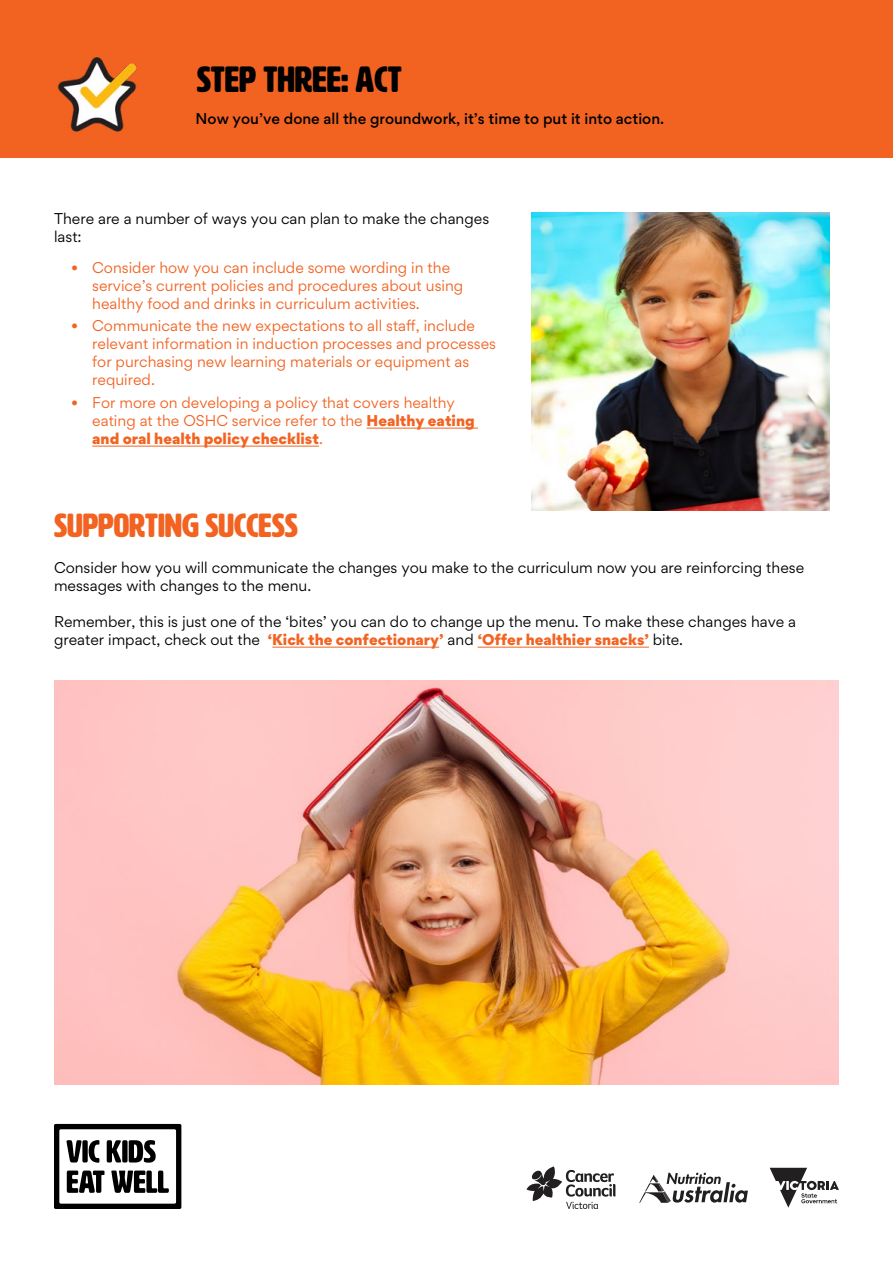
<style>
.page{position:relative;width:893px;height:1263px;background:#fff}
.page>*{position:absolute;margin:0;border:0;box-sizing:border-box;transform-origin:0 0}
.t1{font:36px "HWT Artz";color:#000}
.t2{font:33px "HWT Artz";color:#f26322}
.t3{font:15px/18px "Gordita";color:#f26322}
.t4{font:15px/18px "Gordita";color:#000}
.t5{font:500 15px "Gordita";color:#000}
.t6{font:15px/18px "Gordita";color:#000101}
.s1{font-weight:900}
.s2{font-weight:900;color:#f26322}
</style>
<div class="page">
<div style="left:0;top:0;width:893px;height:157px;background:#f26322"></div>
<img style="left:57px;top:57px;width:80px;height:75px">
<svg style="left:54px;top:1124px;width:127px;height:85px"></svg>
<svg style="left:526px;top:1166px;width:89px;height:43px"></svg>
<svg style="left:639px;top:1173px;width:109px;height:30px"></svg>
<svg style="left:770px;top:1168px;width:69px;height:40px"></svg>
<hr style="left:272px;top:647px;width:167px;height:1px;background:#f26322">
<hr style="left:478px;top:647px;width:171px;height:1px;background:#f26322">
<hr style="left:367px;top:428px;width:111px;height:1px;background:#f26322">
<hr style="left:92px;top:446px;width:227px;height:1px;background:#f26322">
<img style="left:531px;top:213px;width:298px;height:297px">
<img style="left:54px;top:680px;width:785px;height:404px">
<h1 class="t1" style="left:197px;top:60px;width:206px">STEP THREE: ACT</h1>
<p class="t5" style="left:196px;top:108px;width:470px">Now you’ve done all the groundwork, it’s time to put it into action.</p>
<p class="t6" style="left:54px;top:210px;width:437px">There are a number of ways you can plan to make the changes last:</p>
<p class="t3" style="left:92px;top:259px;width:373px;text-indent:-21px">• Consider how you can include some wording in the service’s current policies and procedures about using healthy food and drinks in curriculum activities.</p>
<p class="t3" style="left:92px;top:317px;width:405px;text-indent:-21px">• Communicate the new expectations to all staff, include relevant information in induction processes and processes for purchasing new learning materials or equipment as required.</p>
<p class="t3" style="left:92px;top:393px;width:384px;text-indent:-21px">• For more on developing a policy that covers healthy eating at the OSHC service refer to the <span class="s1">Healthy eating and oral health policy checklist</span>.</p>
<h2 class="t2" style="left:54px;top:508px;width:245px">SUPPORTING SUCCESS</h2>
<p class="t4" style="left:54px;top:558px;width:752px">Consider how you will communicate the changes you make to the curriculum now you are reinforcing these messages with changes to the menu.</p>
<p class="t4" style="left:54px;top:612px;width:744px">Remember, this is just one of the ‘bites’ you can do to change up the menu. To make these changes have a greater impact, check out the <span class="s2">‘Kick the confectionary’</span> and <span class="s2">‘Offer healthier snacks’</span> bite.</p>
</div>
